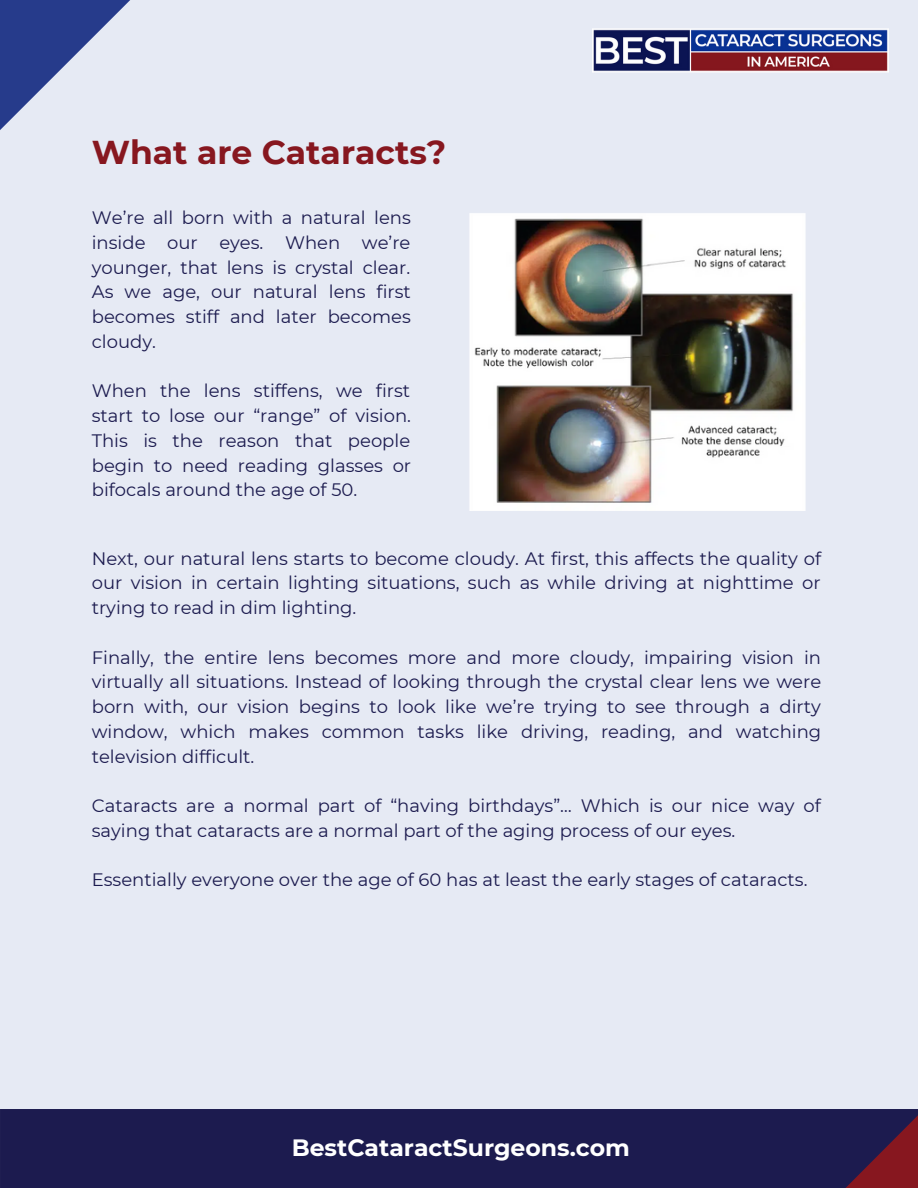
<style>
.page{position:relative;width:918px;height:1188px;background:#e6eaf4}
.page>*{position:absolute;margin:0;border:0;box-sizing:border-box;transform-origin:0 0}
.t1{font:700 33px "Montserrat";color:#87171f}
.t2{font:700 23.55px "Montserrat";color:#fff}
.t3{font:18px/24.8px "Montserrat";color:#1c1b4f;text-align:justify}
</style>
<div class="page">
<img style="left:469px;top:213px;width:337px;height:298px">
<svg style="left:0;top:0;width:130px;height:130px;fill:#263b8b"></svg>
<div style="left:0;top:1109px;width:918px;height:79px;background:#1c1b4f"></div>
<svg style="left:845px;top:1115px;width:73px;height:73px"></svg>
<img style="left:593px;top:28px;width:296px;height:45px">
<p class="t1" style="left:92px;top:132px;width:356px">What are Cataracts?</p>
<p class="t3" style="left:92px;top:205px;width:321px">We’re all born with a natural lens inside our eyes. When we’re younger, that lens is crystal clear.<br>As we age, our natural lens first becomes stiff and later becomes cloudy.</p>
<p class="t3" style="left:92px;top:378px;width:321px">When the lens stiffens, we first start to lose our “range” of vision.<br>This is the reason that people begin to need reading glasses or bifocals around the age of 50.</p>
<p class="t3" style="left:92px;top:546px;width:731px">Next, our natural lens starts to become cloudy. At first, this affects the quality of our vision in certain lighting situations, such as while driving at nighttime or trying to read in dim lighting.</p>
<p class="t3" style="left:92px;top:645px;width:731px">Finally, the entire lens becomes more and more cloudy, impairing vision in virtually all situations. Instead of looking through the crystal clear lens we were born with, our vision begins to look like we’re trying to see through a dirty window, which makes common tasks like driving, reading, and watching television difficult.</p>
<p class="t3" style="left:92px;top:793px;width:731px">Cataracts are a normal part of “having birthdays”… Which is our nice way of saying that cataracts are a normal part of the aging process of our eyes.</p>
<p class="t3" style="left:92px;top:868px;width:717px">Essentially everyone over the age of 60 has at least the early stages of cataracts.</p>
<p class="t2" style="left:292px;top:1133px;width:340px">BestCataractSurgeons.com</p>
</div>
